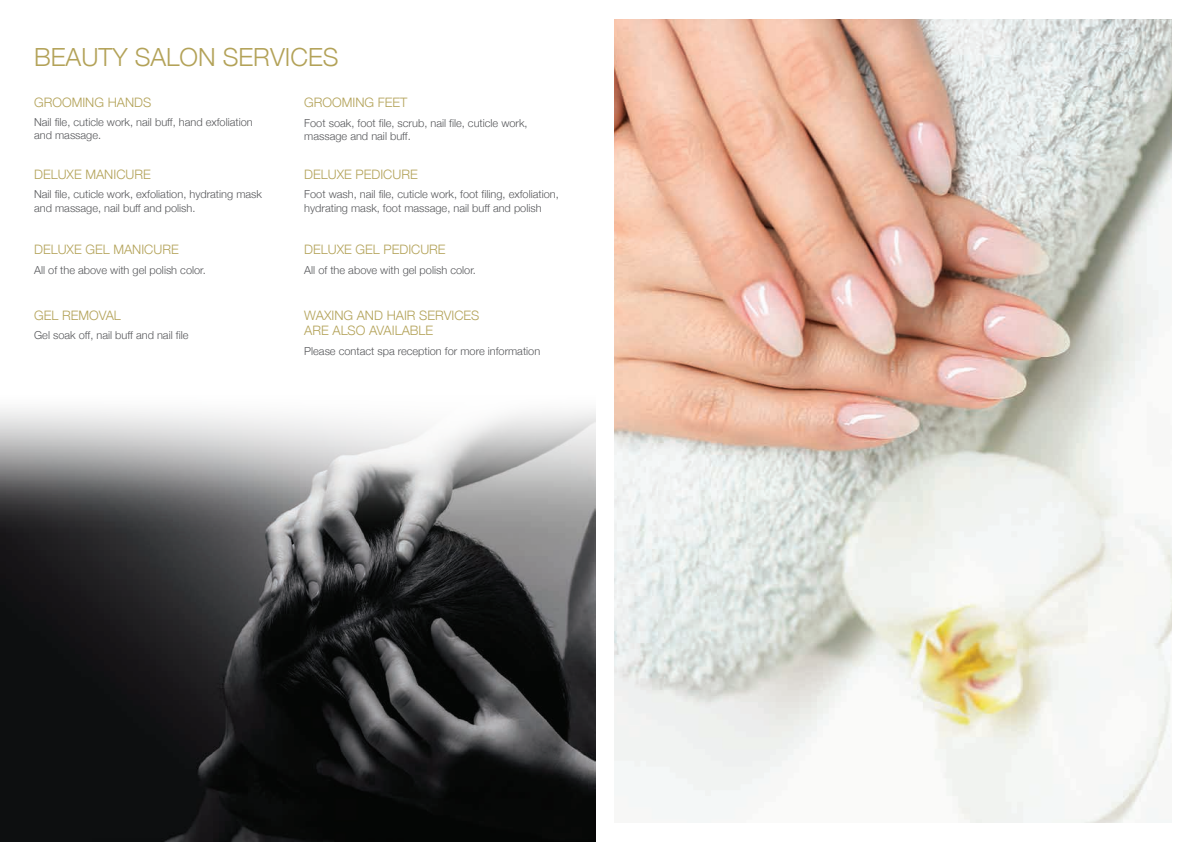
<style>
.page{position:relative;width:1191px;height:842px;background:#fff}
.page>*{position:absolute;margin:0;border:0;box-sizing:border-box;transform-origin:0 0}
.t1{font:300 25px "Helvetica Neue";color:#b3a258}
.t2{font:300 13px/15.6px "Helvetica Neue";color:#b3a258}
.t3{font:300 11px/13.2px "Helvetica Neue";color:#57585b}
</style>
<div class="page">
<img style="left:0;top:542px;width:595px;height:300px">
<svg style="left:0;top:408px;width:595px;height:134px"></svg>
<img style="left:615px;top:20px;width:556px;height:802px">
<h1 class="t1" style="left:34px;top:37px;width:306px">BEAUTY SALON SERVICES</h1>
<p class="t2" style="left:34px;top:94px;width:119px">GROOMING HANDS</p>
<p class="t3" style="left:34px;top:114px;width:220px">Nail file, cuticle work, nail buff, hand exfoliation and massage.</p>
<p class="t2" style="left:304px;top:94px;width:105px">GROOMING FEET</p>
<p class="t3" style="left:304px;top:115px;width:225px">Foot soak, foot file, scrub, nail file, cuticle work, massage and nail buff.</p>
<p class="t2" style="left:34px;top:165px;width:118px">DELUXE MANICURE</p>
<p class="t3" style="left:34px;top:187px;width:229px">Nail file, cuticle work, exfoliation, hydrating mask and massage, nail buff and polish.</p>
<p class="t2" style="left:34px;top:241px;width:146px">DELUXE GEL MANICURE</p>
<p class="t3" style="left:34px;top:262px;width:173px">All of the above with gel polish color.</p>
<p class="t2" style="left:34px;top:306px;width:88px">GEL REMOVAL</p>
<p class="t3" style="left:34px;top:328px;width:156px">Gel soak off, nail buff and nail file</p>
<p class="t2" style="left:304px;top:165px;width:115px">DELUXE PEDICURE</p>
<p class="t3" style="left:304px;top:187px;width:256px">Foot wash, nail file, cuticle work, foot filing, exfoliation, hydrating mask, foot massage, nail buff and polish</p>
<p class="t2" style="left:304px;top:241px;width:143px">DELUXE GEL PEDICURE</p>
<p class="t3" style="left:304px;top:262px;width:173px">All of the above with gel polish color.</p>
<p class="t2" style="left:304px;top:306px;width:177px">WAXING AND HAIR SERVICES<br>ARE ALSO AVAILABLE</p>
<p class="t3" style="left:304px;top:344px;width:237px">Please contact spa reception for more information</p>
</div>
